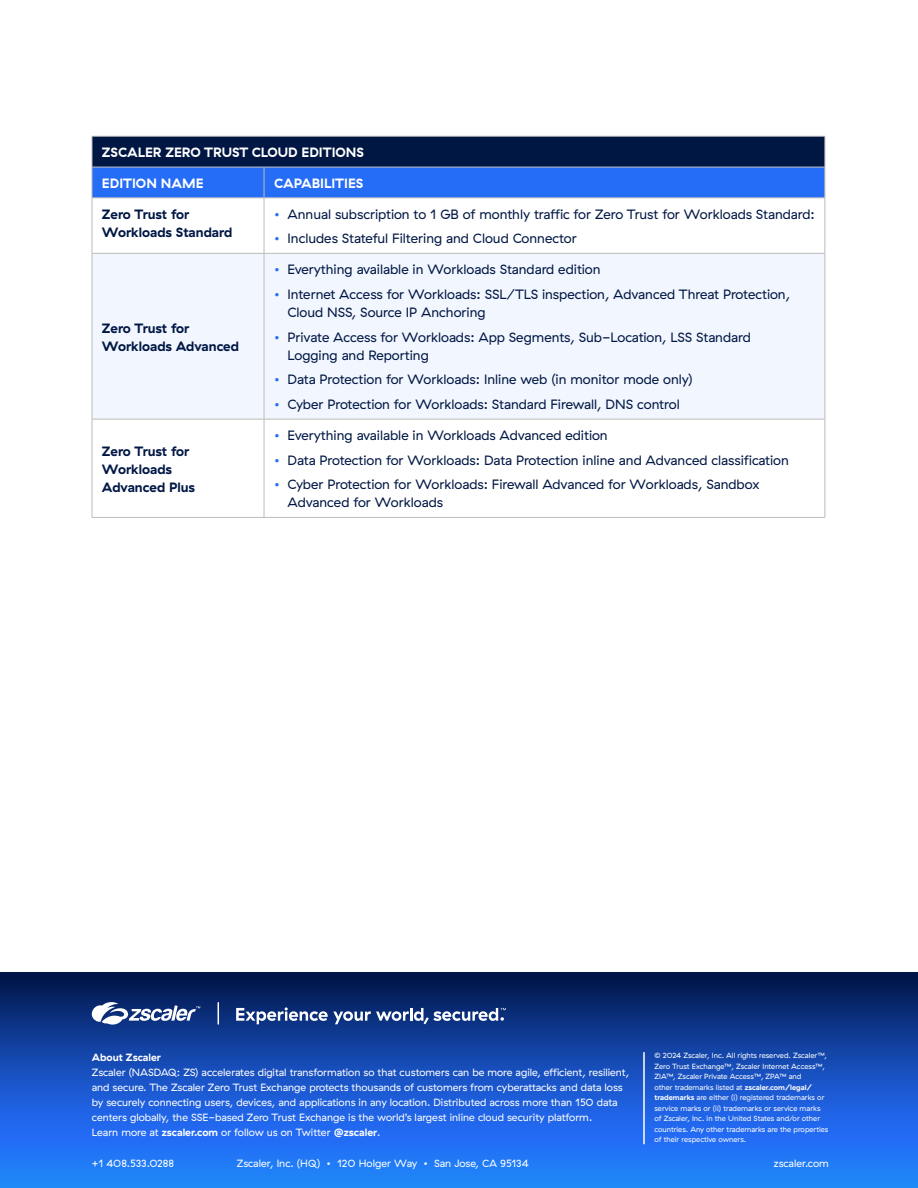
<style>
.page{position:relative;width:918px;height:1188px;background:#fff}
.page>*{position:absolute;margin:0;border:0;box-sizing:border-box;transform-origin:0 0}
.t1{font:13.5px/18px "GT Haptik ZS";color:#001744}
.t2{font:700 13.5px/18px "GT Haptik ZS";color:#001744}
.t3{font:700 13.5px "GT Haptik ZS";color:#fff}
.t4{font:10.5px/15px "GT Haptik ZS";color:#fff}
.t5{font:700 10.5px "GT Haptik ZS";color:#fff}
.t6{font:7.5px/10.5px "GT Haptik ZS";color:#fff}
.s1{color:#256cf7}
.s2{font-weight:700}
</style>
<div class="page">
<svg style="left:0;top:972px;width:918px;height:216px;background:#1651ba"></svg>
<svg style="left:92px;top:1000px;width:108px;height:26px"></svg>
<svg style="left:218px;top:1003px;width:1px;height:21px"></svg>
<svg style="left:236px;top:1007px;width:270px;height:17px"></svg>
<hr style="left:643px;top:1053px;width:2px;height:91px;background:#fff">
<div style="left:92px;top:136px;width:733px;height:31px;background:#001744"></div>
<div style="left:93px;top:168px;width:732px;height:30px;background:#256cf7"></div>
<div style="left:93px;top:254px;width:732px;height:165px;background:#f2f6fe"></div>
<hr style="left:92px;top:136px;width:1px;height:31px;background:#bcbcbc">
<hr style="left:825px;top:136px;width:1px;height:31px;background:#bcbcbc">
<hr style="left:92px;top:167px;width:172px;height:1px;background:#bcbcbc">
<hr style="left:92px;top:167px;width:1px;height:31px;background:#bcbcbc">
<hr style="left:264px;top:167px;width:561px;height:1px;background:#bcbcbc">
<hr style="left:264px;top:167px;width:1px;height:31px;background:#bcbcbc">
<hr style="left:825px;top:167px;width:1px;height:31px;background:#bcbcbc">
<hr style="left:92px;top:198px;width:172px;height:1px;background:#bcbcbc">
<hr style="left:92px;top:198px;width:1px;height:55px;background:#bcbcbc">
<hr style="left:264px;top:198px;width:561px;height:1px;background:#bcbcbc">
<hr style="left:264px;top:198px;width:1px;height:55px;background:#bcbcbc">
<hr style="left:825px;top:198px;width:1px;height:55px;background:#bcbcbc">
<hr style="left:92px;top:253px;width:172px;height:1px;background:#bcbcbc">
<hr style="left:92px;top:254px;width:1px;height:165px;background:#bcbcbc">
<hr style="left:264px;top:253px;width:561px;height:1px;background:#bcbcbc">
<hr style="left:264px;top:254px;width:1px;height:165px;background:#bcbcbc">
<hr style="left:825px;top:254px;width:1px;height:165px;background:#bcbcbc">
<hr style="left:92px;top:419px;width:172px;height:1px;background:#bcbcbc">
<hr style="left:92px;top:419px;width:1px;height:98px;background:#bcbcbc">
<hr style="left:264px;top:419px;width:561px;height:1px;background:#bcbcbc">
<hr style="left:264px;top:419px;width:1px;height:98px;background:#bcbcbc">
<hr style="left:825px;top:419px;width:1px;height:98px;background:#bcbcbc">
<hr style="left:92px;top:517px;width:172px;height:1px;background:#bcbcbc">
<hr style="left:264px;top:517px;width:561px;height:1px;background:#bcbcbc">
<hr style="left:92px;top:136px;width:172px;height:1px;background:#bcbcbc">
<hr style="left:264px;top:136px;width:561px;height:1px;background:#bcbcbc">
<p class="t3" style="left:102px;top:144px;width:264px">ZSCALER ZERO TRUST CLOUD EDITIONS</p>
<p class="t3" style="left:102px;top:175px;width:103px">EDITION NAME</p>
<p class="t3" style="left:274px;top:175px;width:91px">CAPABILITIES</p>
<p class="t2" style="left:102px;top:205px;width:132px">Zero Trust for<br>Workloads Standard</p>
<p class="t1" style="left:274px;top:205px;width:542px"><span class="s1">•</span> Annual subscription to 1 GB of monthly traffic for Zero Trust for Workloads Standard:</p>
<p class="t1" style="left:274px;top:230px;width:304px"><span class="s1">•</span> Includes Stateful Filtering and Cloud Connector</p>
<p class="t2" style="left:102px;top:319px;width:139px">Zero Trust for<br>Workloads Advanced</p>
<p class="t2" style="left:102px;top:442px;width:95px">Zero Trust for<br>Workloads<br>Advanced Plus</p>
<p class="t1" style="left:274px;top:261px;width:328px"><span class="s1">•</span> Everything available in Workloads Standard edition</p>
<p class="t1" style="left:288px;top:285px;width:504px;text-indent:-14px"><span class="s1">•</span> Internet Access for Workloads: SSL/TLS inspection, Advanced Threat Protection,<br>Cloud NSS, Source IP Anchoring</p>
<p class="t1" style="left:288px;top:328px;width:465px;text-indent:-14px"><span class="s1">•</span> Private Access for Workloads: App Segments, Sub-Location, LSS Standard<br>Logging and Reporting</p>
<p class="t1" style="left:274px;top:371px;width:420px"><span class="s1">•</span> Data Protection for Workloads: Inline web (in monitor mode only)</p>
<p class="t1" style="left:274px;top:396px;width:407px"><span class="s1">•</span> Cyber Protection for Workloads: Standard Firewall, DNS control</p>
<p class="t1" style="left:274px;top:426px;width:335px"><span class="s1">•</span> Everything available in Workloads Advanced edition</p>
<p class="t1" style="left:274px;top:451px;width:516px"><span class="s1">•</span> Data Protection for Workloads: Data Protection inline and Advanced classification</p>
<p class="t1" style="left:288px;top:476px;width:473px;text-indent:-14px"><span class="s1">•</span> Cyber Protection for Workloads: Firewall Advanced for Workloads, Sandbox<br>Advanced for Workloads</p>
<p class="t5" style="left:92px;top:1051px;width:71px">About Zscaler</p>
<p class="t4" style="left:92px;top:1064px;width:539px">Zscaler (NASDAQ: ZS) accelerates digital transformation so that customers can be more agile, efficient, resilient, and secure. The Zscaler Zero Trust Exchange protects thousands of customers from cyberattacks and data loss by securely connecting users, devices, and applications in any location. Distributed across more than 150 data centers globally, the SSE-based Zero Trust Exchange is the world’s largest inline cloud security platform.<br>Learn more at <span class="s2">zscaler.com</span> or follow us on Twitter <span class="s2">@zscaler</span>.</p>
<p class="t6" style="left:654px;top:1050px;width:175px">© 2024 Zscaler, Inc. All rights reserved. Zscaler™, Zero Trust Exchange™, Zscaler Internet Access™, ZIA™, Zscaler Private Access™, ZPA™ and<br>other trademarks listed at <span class="s2">zscaler.com/legal/ trademarks</span> are either (i) registered trademarks or service marks or (ii) trademarks or service marks of Zscaler, Inc. in the United States and/or other countries. Any other trademarks are the properties of their respective owners.</p>
<p class="t4" style="left:92px;top:1156px;width:84px">+1 408.533.0288</p>
<p class="t4" style="left:237px;top:1156px;width:293px">Zscaler, Inc. (HQ) • 120 Holger Way • San Jose, CA 95134</p>
<p class="t4" style="left:774px;top:1156px;width:57px">zscaler.com</p>
</div>
